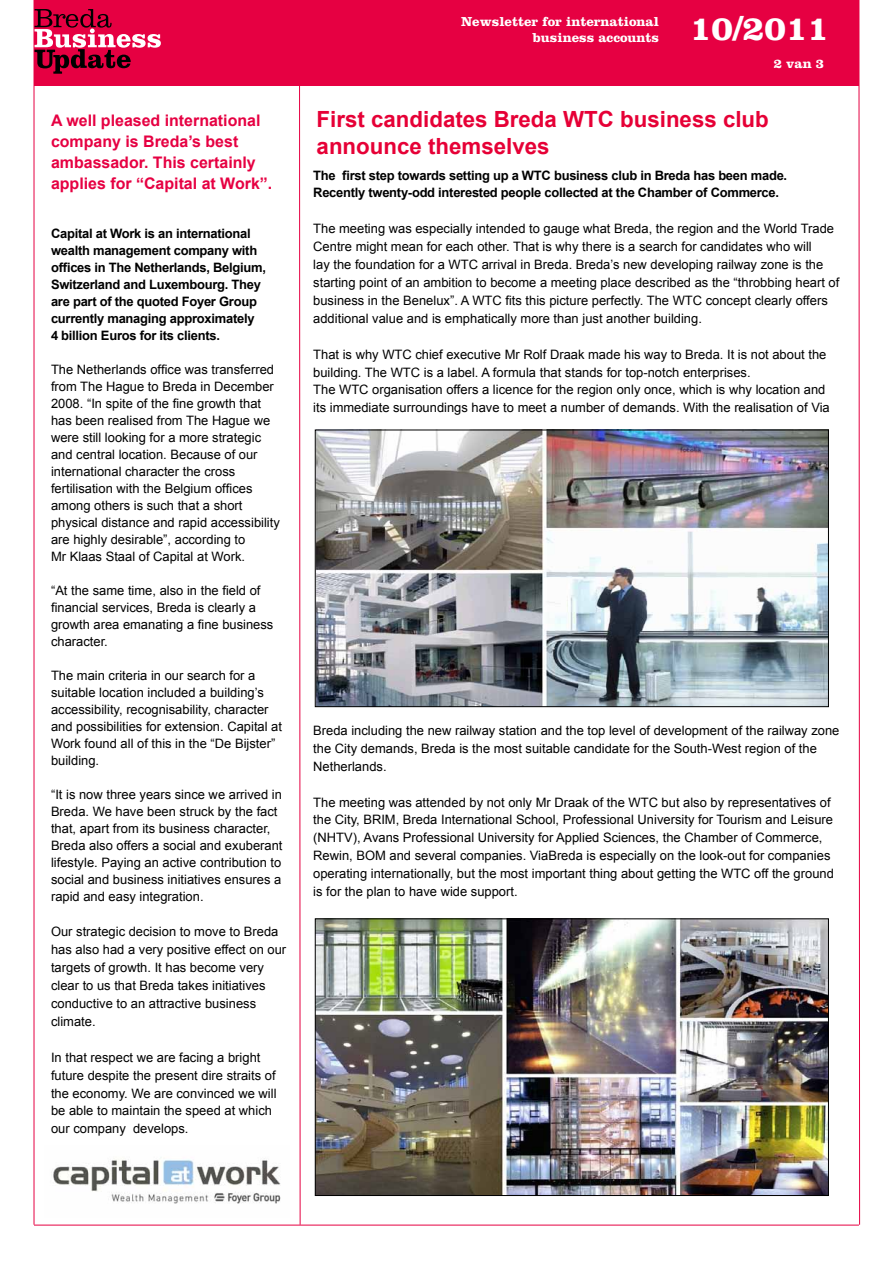
<style>
.page{position:relative;width:893px;height:1263px;background:#fff}
.page>*{position:absolute;margin:0;border:0;box-sizing:border-box;transform-origin:0 0}
.t1{font:700 35.25px "Clarendon LT Std";color:#fff}
.t2{font:700 22.35px/26.7px "Arial";color:#e60036}
.t3{font:700 15.9px/20.9px "Arial";color:#e60042}
.t4{font:700 13.5px/16.5px "Clarendon LT Std";color:#fff;text-align:right}
.t5{font:12.9px/17px "Arial";color:#000}
.t6{font:700 12.9px/17px "Arial";letter-spacing:-.02em;color:#000}
</style>
<div class="page">
<svg style="left:858px;top:0;width:2px;height:1225px;background:#f280a0"></svg>
<svg style="left:299px;top:85px;width:2px;height:1140px;background:#f17e9f"></svg>
<hr style="left:34px;top:0;width:1px;height:1225px;background:#e60042">
<hr style="left:34px;top:1225px;width:825px;height:1px;background:#e60042">
<img style="left:53px;top:1159px;width:228px;height:45px">
<div style="left:34px;top:0;width:638px;height:85px;background:#e60042"></div>
<div style="left:592px;top:0;width:267px;height:85px;background:#e60042"></div>
<svg style="left:35px;top:9px;width:126px;height:65px"></svg>
<img style="left:317px;top:432px;width:510px;height:273px">
<div style="left:315px;top:430px;width:514px;height:277px;border:1px solid #000"></div>
<img style="left:317px;top:920px;width:510px;height:274px">
<div style="left:315px;top:918px;width:514px;height:278px;border:1px solid #000"></div>
<p class="t3" style="left:51px;top:111px;width:223px">A well pleased international company is Breda’s best ambassador. This certainly applies for “Capital at Work”.</p>
<p class="t6" style="left:51px;top:226px;width:216px">Capital at Work is an international wealth management company with offices in The Netherlands, Belgium, Switzerland and Luxembourg. They are part of the quoted Foyer Group currently managing approximately<br>4 billion Euros for its clients.</p>
<p class="t5" style="left:51px;top:361px;width:230px">The Netherlands office was transferred from The Hague to Breda in December 2008. “In spite of the fine growth that has been realised from The Hague we were still looking for a more strategic and central location. Because of our international character the cross fertilisation with the Belgium offices among others is such that a short physical distance and rapid accessibility are highly desirable”, according to<br>Mr Klaas Staal of Capital at Work.</p>
<p class="t5" style="left:51px;top:582px;width:224px">“At the same time, also in the field of financial services, Breda is clearly a growth area emanating a fine business character.</p>
<p class="t5" style="left:51px;top:667px;width:233px">The main criteria in our search for a suitable location included a building’s accessibility, recognisability, character and possibilities for extension. Capital at Work found all of this in the “De Bijster” building.</p>
<p class="t5" style="left:51px;top:786px;width:233px">“It is now three years since we arrived in Breda. We have been struck by the fact that, apart from its business character, Breda also offers a social and exuberant lifestyle. Paying an active contribution to social and business initiatives ensures a rapid and easy integration.</p>
<p class="t5" style="left:51px;top:923px;width:237px;line-height:17.9px">Our strategic decision to move to Breda has also had a very positive effect on our targets of growth. It has become very clear to us that Breda takes initiatives conductive to an attractive business climate.</p>
<p class="t5" style="left:51px;top:1048px;width:227px;line-height:17.9px">In that respect we are facing a bright future despite the present dire straits of the economy. We are convinced we will be able to maintain the speed at which our company develops.</p>
<p class="t4" style="left:461px;top:13px;width:200px">Newsletter for international business accounts</p>
<h1 class="t1" style="left:690px;top:7px;width:141px">10/2011</h1>
<p class="t4" style="left:774px;top:55px;width:52px">2 van 3</p>
<h2 class="t2" style="left:317px;top:106px;width:454px">First candidates Breda WTC business club announce themselves</h2>
<p class="t6" style="left:313px;top:166px;width:475px;line-height:17.9px">The first step towards setting up a WTC business club in Breda has been made.<br>Recently twenty-odd interested people collected at the Chamber of Commerce.</p>
<p class="t5" style="left:313px;top:220px;width:528px;line-height:17.9px">The meeting was especially intended to gauge what Breda, the region and the World Trade Centre might mean for each other. That is why there is a search for candidates who will<br>lay the foundation for a WTC arrival in Breda. Breda’s new developing railway zone is the starting point of an ambition to become a meeting place described as the “throbbing heart of business in the Benelux”. A WTC fits this picture perfectly. The WTC concept clearly offers additional value and is emphatically more than just another building.</p>
<p class="t5" style="left:313px;top:345px;width:518px;line-height:17.9px">That is why WTC chief executive Mr Rolf Draak made his way to Breda. It is not about the building. The WTC is a label. A formula that stands for top-notch enterprises.<br>The WTC organisation offers a licence for the region only once, which is why location and its immediate surroundings have to meet a number of demands. With the realisation of Via</p>
<p class="t5" style="left:313px;top:721px;width:528px;line-height:17.9px">Breda including the new railway station and the top level of development of the railway zone the City demands, Breda is the most suitable candidate for the South-West region of the<br>Netherlands.</p>
<p class="t5" style="left:313px;top:793px;width:522px;line-height:17.9px">The meeting was attended by not only Mr Draak of the WTC but also by representatives of the City, BRIM, Breda International School, Professional University for Tourism and Leisure (NHTV), Avans Professional University for Applied Sciences, the Chamber of Commerce, Rewin, BOM and several companies. ViaBreda is especially on the look-out for companies operating internationally, but the most important thing about getting the WTC off the ground is for the plan to have wide support.</p>
</div>
